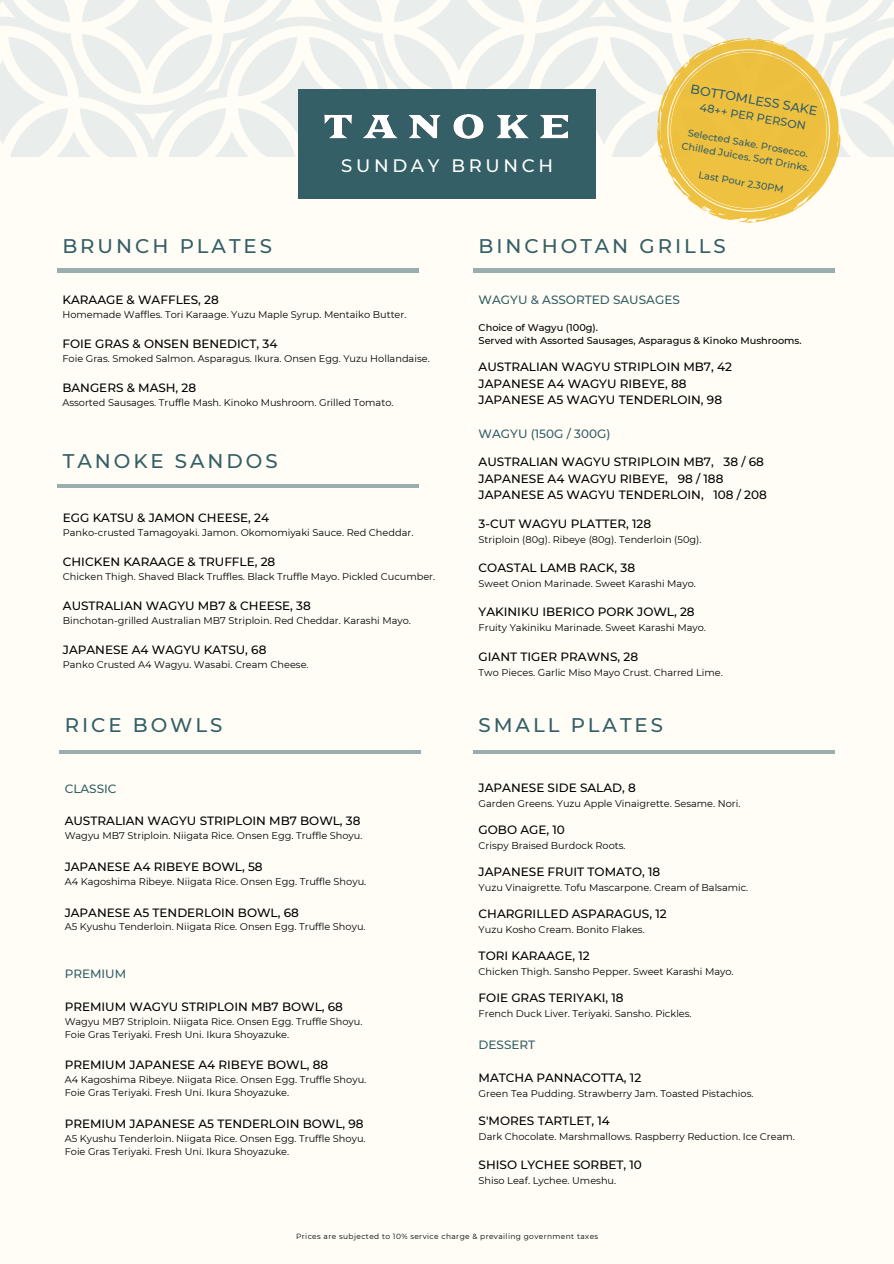
<style>
.page{position:relative;width:894px;height:1264px;background:#fff}
.page>*{position:absolute;margin:0;border:0;box-sizing:border-box;transform-origin:0 0}
.t1{font:500 19.8px "Montserrat";letter-spacing:.15em;color:#345f66}
.t2{font:500 18px "Montserrat";letter-spacing:.2em;color:#fff}
.t3{font:500 12.75px "Montserrat";color:#345f66}
.t4{font:500 12px "Montserrat";color:#000}
.t5{font:500 12px "Montserrat";color:#345f66}
.t6{font:500 11.25px "Montserrat";color:#345f66}
.t7{font:9.75px "Montserrat";color:#000}
.t8{font:500 9.75px "Montserrat";color:#000}
.t9{font:500 9.75px "Montserrat";color:#345f66}
.t10{font:7.5px "Montserrat";letter-spacing:.05em;color:#000}
</style>
<div class="page">
<div style="left:0;top:0;width:893px;height:1263px;background:#fffdf6"></div>
<hr style="left:57px;top:269px;width:362px;height:3px;background:#345f66">
<hr style="left:57px;top:484px;width:362px;height:3px;background:#345f66">
<img style="left:0;top:0;width:592px;height:11px">
<img style="left:592px;top:0;width:301px;height:11px">
<img style="left:158px;top:11px;width:289px;height:145px">
<img style="left:0;top:11px;width:158px;height:145px">
<img style="left:447px;top:11px;width:301px;height:145px">
<img style="left:748px;top:11px;width:145px;height:145px">
<div style="left:298px;top:89px;width:297px;height:110px;background:#345f66"></div>
<img style="left:324px;top:114px;width:245px;height:25px">
<hr style="left:473px;top:269px;width:361px;height:3px;background:#345f66">
<hr style="left:60px;top:750px;width:361px;height:3px;background:#345f66">
<hr style="left:473px;top:750px;width:361px;height:3px;background:#345f66">
<svg style="left:656px;top:38px;width:184px;height:185px"></svg>
<p class="t1" style="left:62px;top:233px;width:211px">BRUNCH PLATES</p>
<p class="t2" style="left:341px;top:155px;width:213px">SUNDAY BRUNCH</p>
<p class="t3" style="left:691px;top:81px;width:130px;rotate:10deg">BOTTOMLESS SAKE</p>
<p class="t6" style="left:701px;top:100px;width:109px;rotate:10deg">48++ PER PERSON</p>
<p class="t9" style="left:688px;top:127px;width:123px;rotate:10deg">Selected Sake. Prosecco.</p>
<p class="t9" style="left:682px;top:139px;width:131px;rotate:10deg">Chilled Juices. Soft Drinks.</p>
<p class="t9" style="left:699px;top:169px;width:87px;rotate:10deg">Last Pour 2.30PM</p>
<p class="t1" style="left:478px;top:233px;width:249px">BINCHOTAN GRILLS</p>
<p class="t4" style="left:62px;top:292px;width:158px">KARAAGE &amp; WAFFLES, 28</p>
<p class="t7" style="left:62px;top:308px;width:345px">Homemade Waffles. Tori Karaage. Yuzu Maple Syrup. Mentaiko Butter.</p>
<p class="t4" style="left:62px;top:336px;width:216px">FOIE GRAS &amp; ONSEN BENEDICT, 34</p>
<p class="t7" style="left:62px;top:352px;width:369px">Foie Gras. Smoked Salmon. Asparagus. Ikura. Onsen Egg. Yuzu Hollandaise.</p>
<p class="t4" style="left:62px;top:380px;width:135px">BANGERS &amp; MASH, 28</p>
<p class="t7" style="left:62px;top:396px;width:332px">Assorted Sausages. Truffle Mash. Kinoko Mushroom. Grilled Tomato.</p>
<p class="t1" style="left:63px;top:449px;width:216px">TANOKE SANDOS</p>
<p class="t4" style="left:63px;top:511px;width:208px">EGG KATSU &amp; JAMON CHEESE, 24</p>
<p class="t7" style="left:63px;top:527px;width:352px">Panko-crusted Tamagoyaki. Jamon. Okomomiyaki Sauce. Red Cheddar.</p>
<p class="t4" style="left:63px;top:555px;width:214px">CHICKEN KARAAGE &amp; TRUFFLE, 28</p>
<p class="t7" style="left:63px;top:571px;width:374px">Chicken Thigh. Shaved Black Truffles. Black Truffle Mayo. Pickled Cucumber.</p>
<p class="t4" style="left:63px;top:598px;width:249px">AUSTRALIAN WAGYU MB7 &amp; CHEESE, 38</p>
<p class="t7" style="left:63px;top:614px;width:349px">Binchotan-grilled Australian MB7 Striploin. Red Cheddar. Karashi Mayo.</p>
<p class="t4" style="left:63px;top:642px;width:205px">JAPANESE A4 WAGYU KATSU, 68</p>
<p class="t7" style="left:63px;top:658px;width:247px">Panko Crusted A4 Wagyu. Wasabi. Cream Cheese.</p>
<p class="t1" style="left:65px;top:713px;width:159px">RICE BOWLS</p>
<p class="t5" style="left:65px;top:781px;width:53px">CLASSIC</p>
<p class="t4" style="left:65px;top:813px;width:297px">AUSTRALIAN WAGYU STRIPLOIN MB7 BOWL, 38</p>
<p class="t7" style="left:65px;top:829px;width:299px">Wagyu MB7 Striploin. Niigata Rice. Onsen Egg. Truffle Shoyu.</p>
<p class="t4" style="left:65px;top:859px;width:199px">JAPANESE A4 RIBEYE BOWL, 58</p>
<p class="t7" style="left:65px;top:875px;width:303px">A4 Kagoshima Ribeye. Niigata Rice. Onsen Egg. Truffle Shoyu.</p>
<p class="t4" style="left:65px;top:904px;width:235px">JAPANESE A5 TENDERLOIN BOWL, 68</p>
<p class="t7" style="left:65px;top:920px;width:302px">A5 Kyushu Tenderloin. Niigata Rice. Onsen Egg. Truffle Shoyu.</p>
<p class="t5" style="left:65px;top:966px;width:63px">PREMIUM</p>
<p class="t4" style="left:65px;top:999px;width:280px">PREMIUM WAGYU STRIPLOIN MB7 BOWL, 68</p>
<p class="t7" style="left:65px;top:1015px;width:299px">Wagyu MB7 Striploin. Niigata Rice. Onsen Egg. Truffle Shoyu.</p>
<p class="t7" style="left:65px;top:1028px;width:226px">Foie Gras Teriyaki. Fresh Uni. Ikura Shoyazuke.</p>
<p class="t4" style="left:65px;top:1057px;width:265px">PREMIUM JAPANESE A4 RIBEYE BOWL, 88</p>
<p class="t7" style="left:65px;top:1073px;width:303px">A4 Kagoshima Ribeye. Niigata Rice. Onsen Egg. Truffle Shoyu.</p>
<p class="t7" style="left:65px;top:1086px;width:226px">Foie Gras Teriyaki. Fresh Uni. Ikura Shoyazuke.</p>
<p class="t4" style="left:65px;top:1116px;width:300px">PREMIUM JAPANESE A5 TENDERLOIN BOWL, 98</p>
<p class="t7" style="left:65px;top:1132px;width:302px">A5 Kyushu Tenderloin. Niigata Rice. Onsen Egg. Truffle Shoyu.</p>
<p class="t7" style="left:65px;top:1145px;width:226px">Foie Gras Teriyaki. Fresh Uni. Ikura Shoyazuke.</p>
<p class="t5" style="left:478px;top:292px;width:203px">WAGYU &amp; ASSORTED SAUSAGES</p>
<p class="t8" style="left:478px;top:321px;width:121px">Choice of Wagyu (100g).</p>
<p class="t8" style="left:478px;top:335px;width:324px">Served with Assorted Sausages, Asparagus &amp; Kinoko Mushrooms.</p>
<p class="t4" style="left:478px;top:360px;width:255px">AUSTRALIAN WAGYU STRIPLOIN MB7, 42</p>
<p class="t4" style="left:478px;top:376px;width:209px">JAPANESE A4 WAGYU RIBEYE, 88</p>
<p class="t4" style="left:478px;top:393px;width:245px">JAPANESE A5 WAGYU TENDERLOIN, 98</p>
<p class="t5" style="left:478px;top:426px;width:133px">WAGYU (150G / 300G)</p>
<p class="t4" style="left:478px;top:454px;width:287px">AUSTRALIAN WAGYU STRIPLOIN MB7, 38 / 68</p>
<p class="t4" style="left:478px;top:471px;width:246px">JAPANESE A4 WAGYU RIBEYE, 98 / 188</p>
<p class="t4" style="left:478px;top:487px;width:290px">JAPANESE A5 WAGYU TENDERLOIN, 108 / 208</p>
<p class="t4" style="left:478px;top:516px;width:174px">3-CUT WAGYU PLATTER, 128</p>
<p class="t7" style="left:478px;top:533px;width:224px">Striploin (80g). Ribeye (80g). Tenderloin (50g).</p>
<p class="t4" style="left:478px;top:560px;width:158px">COASTAL LAMB RACK, 38</p>
<p class="t7" style="left:478px;top:577px;width:219px">Sweet Onion Marinade. Sweet Karashi Mayo.</p>
<p class="t4" style="left:478px;top:604px;width:217px">YAKINIKU IBERICO PORK JOWL, 28</p>
<p class="t7" style="left:478px;top:622px;width:229px">Fruity Yakiniku Marinade. Sweet Karashi Mayo.</p>
<p class="t4" style="left:478px;top:649px;width:161px">GIANT TIGER PRAWNS, 28</p>
<p class="t7" style="left:478px;top:666px;width:245px">Two Pieces. Garlic Miso Mayo Crust. Charred Lime.</p>
<p class="t1" style="left:478px;top:713px;width:186px">SMALL PLATES</p>
<p class="t4" style="left:478px;top:780px;width:159px">JAPANESE SIDE SALAD, 8</p>
<p class="t7" style="left:478px;top:797px;width:263px">Garden Greens. Yuzu Apple Vinaigrette. Sesame. Nori.</p>
<p class="t4" style="left:478px;top:822px;width:88px">GOBO AGE, 10</p>
<p class="t7" style="left:478px;top:839px;width:148px">Crispy Braised Burdock Roots.</p>
<p class="t4" style="left:478px;top:864px;width:183px">JAPANESE FRUIT TOMATO, 18</p>
<p class="t7" style="left:478px;top:881px;width:271px">Yuzu Vinaigrette. Tofu Mascarpone. Cream of Balsamic.</p>
<p class="t4" style="left:478px;top:906px;width:189px">CHARGRILLED ASPARAGUS, 12</p>
<p class="t7" style="left:478px;top:923px;width:168px">Yuzu Kosho Cream. Bonito Flakes.</p>
<p class="t4" style="left:478px;top:948px;width:113px">TORI KARAAGE, 12</p>
<p class="t7" style="left:478px;top:965px;width:256px">Chicken Thigh. Sansho Pepper. Sweet Karashi Mayo.</p>
<p class="t4" style="left:478px;top:990px;width:146px">FOIE GRAS TERIYAKI, 18</p>
<p class="t7" style="left:478px;top:1007px;width:214px">French Duck Liver. Teriyaki. Sansho. Pickles.</p>
<p class="t5" style="left:478px;top:1036px;width:58px">DESSERT</p>
<p class="t4" style="left:478px;top:1069px;width:164px">MATCHA PANNACOTTA, 12</p>
<p class="t7" style="left:478px;top:1087px;width:276px">Green Tea Pudding. Strawberry Jam. Toasted Pistachios.</p>
<p class="t4" style="left:478px;top:1113px;width:133px">S'MORES TARTLET, 14</p>
<p class="t7" style="left:478px;top:1130px;width:318px">Dark Chocolate. Marshmallows. Raspberry Reduction. Ice Cream.</p>
<p class="t4" style="left:478px;top:1157px;width:165px">SHISO LYCHEE SORBET, 10</p>
<p class="t7" style="left:478px;top:1174px;width:139px">Shiso Leaf. Lychee. Umeshu.</p>
<p class="t10" style="left:296px;top:1231px;width:303px">Prices are subjected to 10% service charge &amp; prevailing government taxes</p>
</div>
